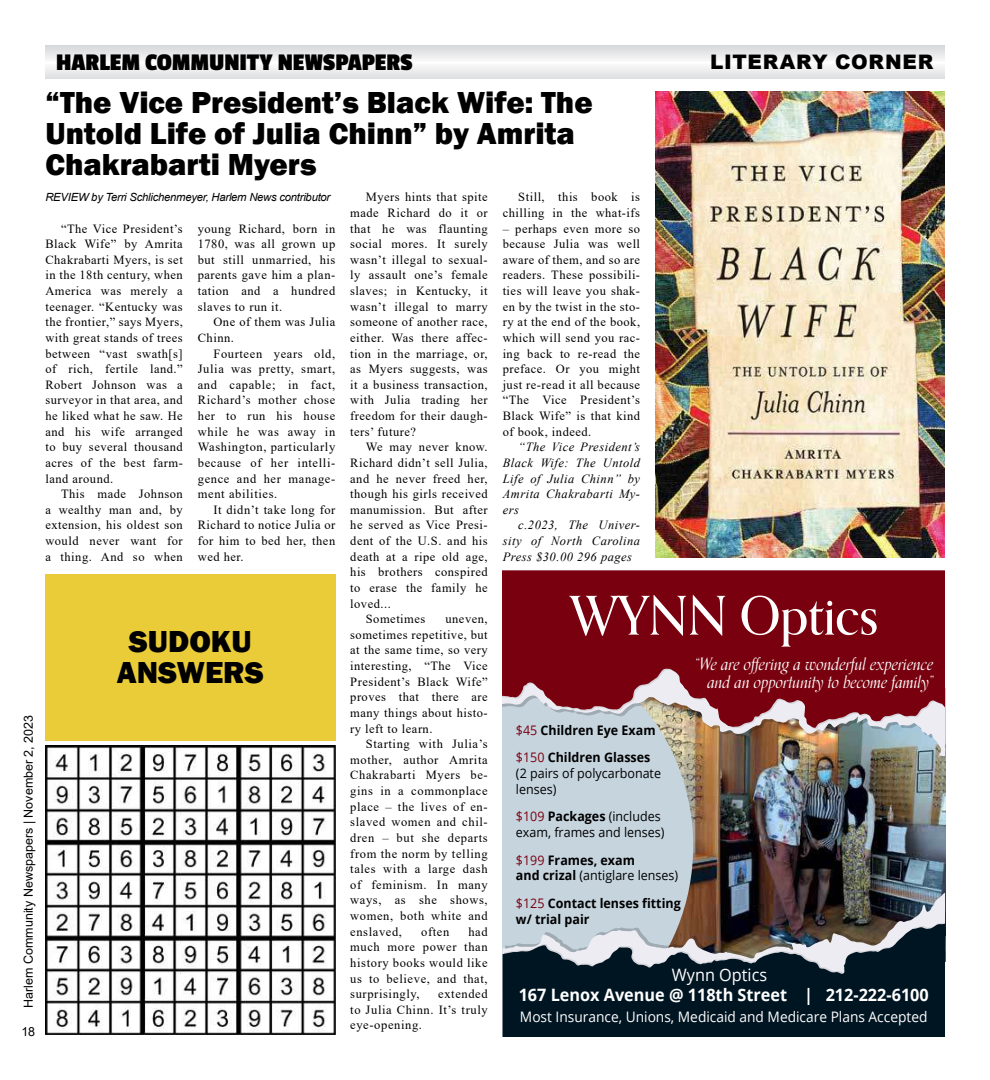
<style>
.page{position:relative;width:990px;height:1080px;background:#fff}
.page>*{position:absolute;margin:0;border:0;box-sizing:border-box;transform-origin:0 0}
.t1{font:500 53.38px "Orpheus Pro";color:#fff;scale:.95 1}
.t2{font:800 31.25px/31.2px "Franklin Gothic";color:#000}
.t3{font:700 25px "Passion One";color:#000}
.t4{font:900 20px "Arial";letter-spacing:.04em;color:#000}
.t5{font:italic 17.12px/18.4px "Orpheus Pro";color:#fff;text-align:right;scale:.95 1}
.t6{font:700 17.12px "Open Sans";color:#fff;scale:.95 1}
.t7{font:17.12px "Open Sans";color:#fff;scale:.95 1}
.t8{font:14.5px "Open Sans";color:#fff;scale:.95 1}
.t9{font:700 13.12px/15.8px "Open Sans";color:#000;scale:.95 1}
.t10{font:13.12px/15.8px "Open Sans";color:#000;scale:.95 1}
.t11{font:12.5px/15.6px "Times New Roman";letter-spacing:.04em;color:#000;text-align:justify}
.t12{font:italic 12.5px/15.6px "Times New Roman";letter-spacing:.04em;color:#000;text-align:justify}
.t13{font:12.5px "Arial";color:#000}
.t14{font:italic 11.25px "Arial";letter-spacing:-.02em;color:#000}
.s1{font-weight:400;color:#79000e}
.s2{color:#79000e}
.s3{font-weight:700}
.s4{font-weight:400}
</style>
<div class="page">
<svg style="left:45px;top:45px;width:900px;height:34px"></svg>
<div style="left:45px;top:574px;width:290px;height:166px;background:#eacc39"></div>
<img style="left:45px;top:745px;width:290px;height:290px">
<img style="left:655px;top:92px;width:290px;height:466px">
<img style="left:693px;top:759px;width:252px;height:131px">
<div style="left:502px;top:759px;width:191px;height:277px;background:#c6d4de"></div>
<svg style="left:505px;top:890px;width:440px;height:3px"></svg>
<img style="left:503px;top:893px;width:442px;height:31px">
<svg style="left:503px;top:924px;width:442px;height:112px;background:#2e3c46"></svg>
<img style="left:502px;top:729px;width:443px;height:28px">
<svg style="left:502px;top:570px;width:443px;height:158px;background:#851e2b"></svg>
<p class="t13" style="left:20px;top:1008px;width:294px;rotate:-90deg">Harlem Community Newspapers | November 2, 2023</p>
<p class="t13" style="left:21px;top:1023px;width:15px">18</p>
<h3 class="t3" style="left:56px;top:49px;width:358px">HARLEM COMMUNITY NEWSPAPERS</h3>
<h3 class="t4" style="left:710px;top:47px;width:225px">LITERARY CORNER</h3>
<h2 class="t2" style="left:45px;top:87px;width:549px">“The Vice President’s Black Wife: The<br>Untold Life of Julia Chinn” by Amrita<br>Chakrabarti Myers</h2>
<p class="t14" style="left:45px;top:190px;width:287px">REVIEW by Terri Schlichenmeyer, Harlem News contributor</p>
<p class="t11" style="left:45px;top:220px;width:139px;text-indent:16px">“The Vice President’s Black Wife” by Amrita Chakrabarti Myers, is set in the 18th century, when America was merely a teenager. “Kentucky was the frontier,” says Myers, with great stands of trees between “vast swath[s] of rich, fertile land.” Robert Johnson was a surveyor in that area, and he liked what he saw. He and his wife arranged to buy several thousand acres of the best farm&shy;land around.</p>
<p class="t11" style="left:45px;top:486px;width:139px;text-indent:16px">This made Johnson a wealthy man and, by extension, his oldest son would never want for a thing. And so when</p>
<p class="t11" style="left:350px;top:189px;width:139px;text-indent:16px">Myers hints that spite made Richard do it or that he was flaunting social mores. It surely wasn’t illegal to sexual&shy;ly assault one’s female slaves; in Kentucky, it wasn’t illegal to marry someone of another race, either. Was there affec&shy;tion in the marriage, or, as Myers suggests, was it a business transaction, with Julia trading her freedom for their daugh&shy;ters’ future?</p>
<p class="t11" style="left:366px;top:439px;width:123px">We may never know.</p>
<p class="t11" style="left:350px;top:454px;width:139px">Richard didn’t sell Julia,</p>
<p class="t11" style="left:350px;top:470px;width:139px">and he never freed her,</p>
<p class="t11" style="left:350px;top:486px;width:139px">though his girls received</p>
<p class="t11" style="left:350px;top:501px;width:139px">manumission. But after</p>
<p class="t11" style="left:350px;top:517px;width:139px">he served as Vice Presi-</p>
<p class="t11" style="left:350px;top:533px;width:139px">dent of the U.S. and his</p>
<p class="t11" style="left:350px;top:548px;width:139px">death at a ripe old age,</p>
<p class="t11" style="left:350px;top:564px;width:139px">his brothers conspired</p>
<p class="t11" style="left:350px;top:579px;width:139px">to erase the family he</p>
<p class="t11" style="left:350px;top:595px;width:42px">loved...</p>
<p class="t11" style="left:366px;top:611px;width:61px">Sometimes</p>
<p class="t11" style="left:503px;top:189px;width:139px;text-align:right">Still, this book is chilling in the what-ifs</p>
<p class="t11" style="left:503px;top:220px;width:139px">– perhaps even more so because Julia was well aware of them, and so are readers. These possibili&shy;ties will leave you shak&shy;en by the twist in the sto&shy;ry at the end of the book, which will send you rac&shy;ing back to re-read the preface. Or you might just re-read it all because “The Vice President’s Black Wife” is that kind of book, indeed.</p>
<p class="t12" style="left:503px;top:439px;width:139px;text-indent:16px">“The Vice President’s Black Wife: The Untold Life of Julia Chinn” by Amrita Chakrabarti My&shy;ers</p>
<p class="t12" style="left:503px;top:517px;width:139px;text-indent:16px">c.2023, The Univer&shy;sity of North Carolina Press $30.00 296 pages</p>
<p class="t11" style="left:198px;top:220px;width:139px">young Richard, born in 1780, was all grown up but still unmarried, his parents gave him a plan&shy;tation and a hundred slaves to run it.</p>
<p class="t11" style="left:198px;top:314px;width:139px;text-indent:16px">One of them was Julia<br>Chinn.</p>
<p class="t11" style="left:198px;top:345px;width:139px;text-indent:16px">Fourteen years old, Julia was pretty, smart, and capable; in fact, Richard’s mother chose her to run his house while he was away in Washington, particularly because of her intelli&shy;gence and her manage&shy;ment abilities.</p>
<p class="t11" style="left:198px;top:501px;width:139px;text-indent:16px">It didn’t take long for Richard to notice Julia or for him to bed her, then wed her.</p>
<h1 class="t1" style="left:570px;top:583px;width:326px">WYNN Optics</h1>
<h3 class="t5" style="left:695px;top:655px;width:253px">“We are offering a wonderful experience and an opportunity to become family”</h3>
<p class="t11" style="left:350px;top:611px;width:139px;text-indent:95px">uneven, sometimes repetitive, but at the same time, so very interesting, “The Vice President’s Black Wife” proves that there are many things about histo&shy;ry left to learn.</p>
<p class="t11" style="left:350px;top:736px;width:139px;text-indent:16px">Starting with Julia’s mother, author Amrita Chakrabarti Myers be&shy;gins in a commonplace place – the lives of en&shy;slaved women and chil&shy;dren – but she departs from the norm by telling tales with a large dash of feminism. In many ways, as she shows, women, both white and enslaved,</p>
<h2 class="t2" style="left:117px;top:626px;width:148px;text-align:center">SUDOKU<br>ANSWERS</h2>
<p class="t9" style="left:516px;top:716px;width:148px;line-height:27.6px"><span class="s1">$45</span> Children Eye Exam <span class="s1">$150</span> Children Glasses</p>
<p class="t10" style="left:516px;top:765px;width:154px">(2 pairs of polycarbonate lenses)</p>
<p class="t10" style="left:516px;top:808px;width:158px"><span class="s2">$109</span> <span class="s3">Packages</span> (includes exam, frames and lenses)</p>
<p class="t9" style="left:516px;top:852px;width:172px"><span class="s1">$199</span> Frames, exam<br>and crizal <span class="s4">(antiglare lenses)</span></p>
<p class="t9" style="left:516px;top:895px;width:175px"><span class="s1">$125</span> Contact lenses fitting w/ trial pair</p>
<p class="t11" style="left:350px;top:923px;width:139px;text-indent:118px">had much more power than history books would like us to believe, and that, surprisingly,</p>
<p class="t11" style="left:421px;top:923px;width:30px">often</p>
<h3 class="t7" style="left:672px;top:963px;width:102px">Wynn Optics</h3>
<h3 class="t6" style="left:519px;top:983px;width:433px">167 Lenox Avenue @ 118th Street | 212-222-6100</h3>
<p class="t8" style="left:520px;top:1007px;width:431px">Most Insurance, Unions, Medicaid and Medicare Plans Accepted</p>
<p class="t11" style="left:350px;top:986px;width:139px;text-indent:88px">extended to Julia Chinn. It’s truly eye-opening.</p>
</div>
